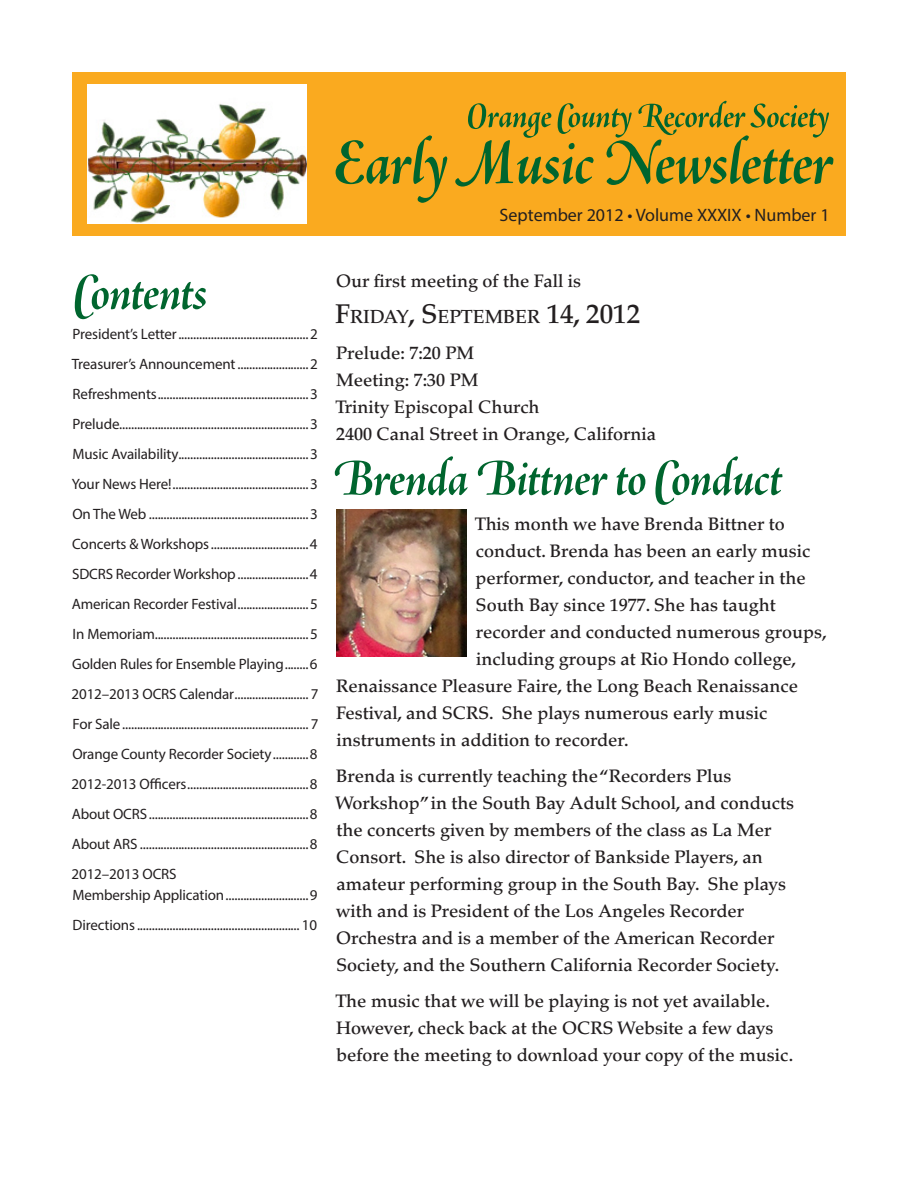
<style>
.page{position:relative;width:918px;height:1188px;background:#fff}
.page>*{position:absolute;margin:0;border:0;box-sizing:border-box;transform-origin:0 0}
.Head_1{font:54px "Adobe Jenson MM Sw 600 36";letter-spacing:-.015em;color:#00652e}
.Text{font:500 18.9px "Palatino";color:#231f20}
.Text-2{font:500 18px/27px "Palatino";color:#231f20}
.t1{font:18px "Myriad Pro";color:#231f20}
.Head_1-2{font:15px/21px "Myriad Pro";letter-spacing:-.01em;color:#231f20}
.s1{font-style:inherit}
.s2{font-size:27px}
</style>
<div class="page">
<div style="left:72px;top:72px;width:774px;height:164px;background:#faaa1f"></div>
<img style="left:87px;top:84px;width:219px;height:139px">
<img style="left:336px;top:509px;width:130px;height:147px">
<svg style="left:336px;top:101px;width:497px;height:102px"></svg>
<p class="t1" style="left:500px;top:203px;width:331px">September 2012 • Volume XXXIX • Number 1</p>
<p class="Head_1" style="left:73px;top:264px;width:136px">Contents</p>
<p class="Head_1-2" style="left:73px;top:323px;width:247px">President’s Letter............................................2</p>
<p class="Head_1-2" style="left:72px;top:353px;width:248px">Treasurer’s Announcement........................2</p>
<p class="Head_1-2" style="left:73px;top:383px;width:247px">Refreshments...................................................3</p>
<p class="Head_1-2" style="left:73px;top:413px;width:247px">Prelude................................................................3</p>
<p class="Head_1-2" style="left:73px;top:443px;width:247px">Music Availability............................................3</p>
<p class="Head_1-2" style="left:72px;top:473px;width:248px">Your News Here!..............................................3</p>
<p class="Head_1-2" style="left:72px;top:503px;width:247px">On The Web ......................................................3</p>
<p class="Head_1-2" style="left:72px;top:533px;width:247px">Concerts &amp; Workshops.................................4</p>
<p class="Head_1-2" style="left:72px;top:563px;width:247px"><span class="s1">SDCRS</span> Recorder Workshop........................4</p>
<p class="Head_1-2" style="left:72px;top:593px;width:248px">American Recorder Festival........................5</p>
<p class="Head_1-2" style="left:73px;top:623px;width:247px">In Memoriam....................................................5</p>
<p class="Head_1-2" style="left:72px;top:653px;width:247px">Golden Rules for Ensemble Playing........6</p>
<p class="Head_1-2" style="left:72px;top:683px;width:248px">2012–2013 <span class="s1">OCRS</span> Calendar......................... 7</p>
<p class="Head_1-2" style="left:73px;top:713px;width:247px">For Sale............................................................... 7</p>
<p class="Head_1-2" style="left:72px;top:743px;width:246px">Orange County Recorder Society............8</p>
<p class="Head_1-2" style="left:72px;top:773px;width:247px">2012-2013 Officers.........................................8</p>
<p class="Head_1-2" style="left:72px;top:803px;width:247px">About OCRS......................................................8</p>
<p class="Head_1-2" style="left:72px;top:833px;width:247px">About ARS .........................................................8</p>
<p class="Head_1-2" style="left:72px;top:863px;width:247px">2012–2013 <span class="s1">OCRS<br></span>Membership Application............................9</p>
<p class="Head_1-2" style="left:73px;top:914px;width:246px">Directions....................................................... 10</p>
<p class="Text-2" style="left:336px;top:268px;width:247px">Our first meeting of the Fall is</p>
<p class="Text" style="left:335px;top:306px;width:307px"><span class="s2">F</span>RIDAY<span class="s2">, S</span>EPTEMBER <span class="s2">14, 2012</span></p>
<p class="Text-2" style="left:335px;top:340px;width:322px">Prelude: 7:20 PM<br>Meeting: 7:30 PM<br>Trinity Episcopal Church<br>2400 Canal Street in Orange, California</p>
<p class="Head_1" style="left:332px;top:450px;width:451px">Brenda Bittner to Conduct</p>
<p class="Text-2" style="left:475px;top:511px;width:312px">This month we have Brenda Bittner to</p>
<p class="Text-2" style="left:476px;top:538px;width:336px">conduct. Brenda has been an early music</p>
<p class="Text-2" style="left:476px;top:565px;width:332px">performer, conductor, and teacher in the</p>
<p class="Text-2" style="left:476px;top:592px;width:301px">South Bay since 1977. She has taught</p>
<p class="Text-2" style="left:476px;top:619px;width:353px">recorder and conducted numerous groups,</p>
<p class="Text-2" style="left:476px;top:646px;width:322px">including groups at Rio Hondo college,</p>
<p class="Text-2" style="left:336px;top:673px;width:464px">Renaissance Pleasure Faire, the Long Beach Renaissance</p>
<p class="Text-2" style="left:336px;top:700px;width:433px">Festival, and SCRS. She plays numerous early music</p>
<p class="Text-2" style="left:337px;top:727px;width:294px">instruments in addition to recorder.</p>
<p class="Text-2" style="left:335px;top:763px;width:460px">Brenda is currently teaching the “Recorders Plus Workshop” in the South Bay Adult School, and conducts the concerts given by members of the class as La Mer Consort. She is also director of Bankside Players, an amateur performing group in the South Bay. She plays with and is President of the Los Angeles Recorder Orchestra and is a member of the American Recorder Society, and the Southern California Recorder Society.</p>
<p class="Text-2" style="left:335px;top:988px;width:459px">The music that we will be playing is not yet available.<br>However, check back at the OCRS Website a few days before the meeting to download your copy of the music.</p>
</div>
